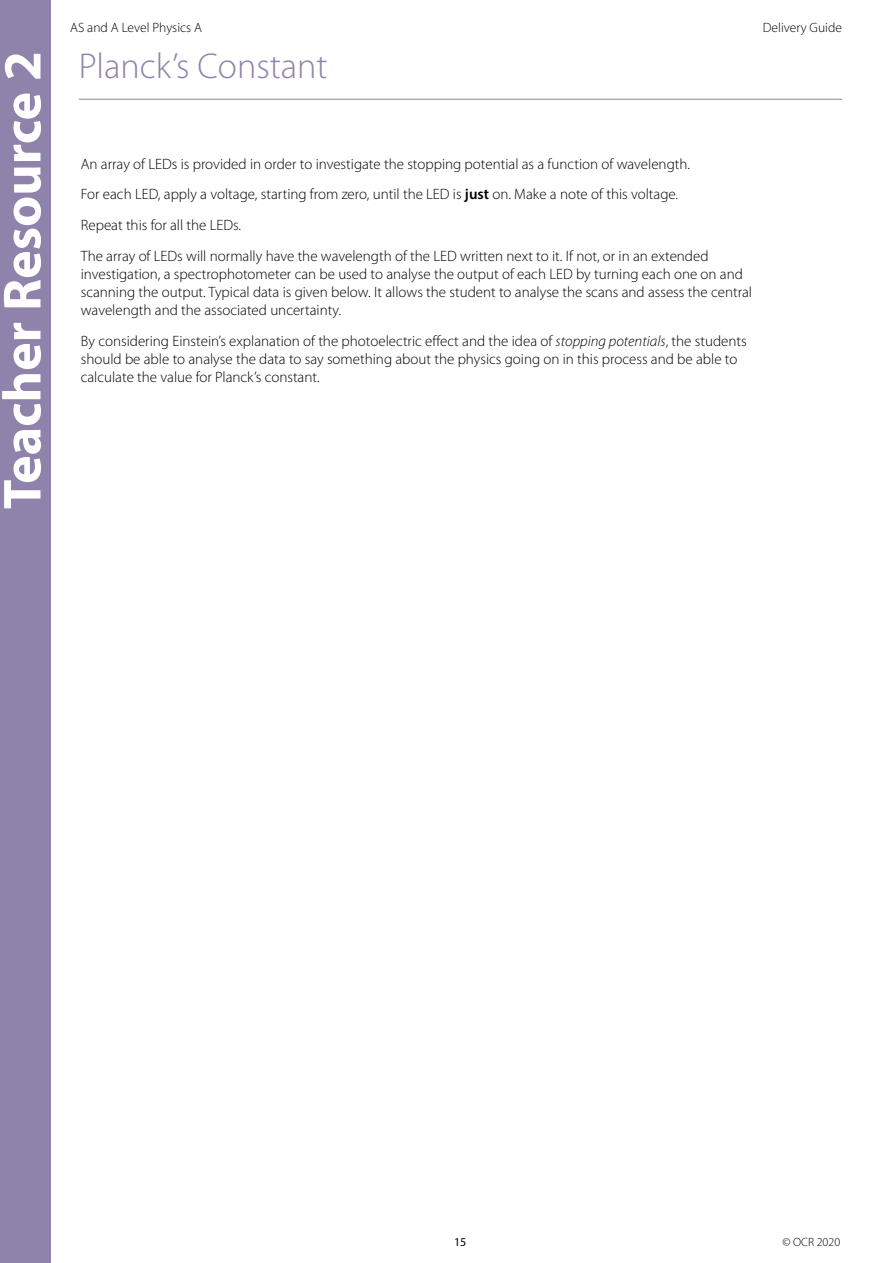
<style>
.page{position:relative;width:893px;height:1263px;background:#fff}
.page>*{position:absolute;margin:0;border:0;box-sizing:border-box;transform-origin:0 0}
.Left_heading_white{font:700 54px "Myriad Pro";color:#fff}
.LR_H1{font:300 36px "Myriad Pro";color:#9083ab}
.LR_body{font:300 15px/18px "Myriad Pro";color:#000}
.t1{font:300 13.5px "Myriad Pro";color:#000}
.t2{font:300 12px "Myriad Pro";color:#000}
.t3{font:12px "Myriad Pro";color:#000}
.s1{font-weight:600}
.s2{font-style:italic}
</style>
<div class="page">
<div style="left:0;top:0;width:51px;height:1263px;background:#9083ab"></div>
<hr style="left:79px;top:99px;width:763px;height:1px;background:#9083ab">
<p class="Left_heading_white" style="left:-13px;top:509px;width:460px;rotate:-90deg">Teacher Resource 2</p>
<p class="t1" style="left:70px;top:21px;width:133px">AS and A Level Physics A</p>
<p class="t1" style="left:763px;top:21px;width:81px">Delivery Guide</p>
<h1 class="LR_H1" style="left:79px;top:46px;width:250px">Planck’s Constant</h1>
<p class="LR_body" style="left:81px;top:155px;width:611px">An array of LEDs is provided in order to investigate the stopping potential as a function of wavelength.</p>
<p class="LR_body" style="left:81px;top:186px;width:599px">For each LED, apply a voltage, starting from zero, until the LED is <span class="s1">just</span> on. Make a note of this voltage.</p>
<p class="LR_body" style="left:81px;top:216px;width:162px">Repeat this for all the LEDs.</p>
<p class="LR_body" style="left:81px;top:247px;width:673px">The array of LEDs will normally have the wavelength of the LED written next to it. If not, or in an extended investigation, a spectrophotometer can be used to analyse the output of each LED by turning each one on and scanning the output. Typical data is given below. It allows the student to analyse the scans and assess the central wavelength and the associated uncertainty.</p>
<p class="LR_body" style="left:81px;top:332px;width:667px">By considering Einstein’s explanation of the photoelectric effect and the idea of <span class="s2">stopping potentials</span>, the students should be able to analyse the data to say something about the physics going on in this process and be able to calculate the value for Planck’s constant.</p>
<p class="t3" style="left:454px;top:1235px;width:14px">15</p>
<p class="t2" style="left:782px;top:1236px;width:59px">© OCR 2020</p>
</div>
